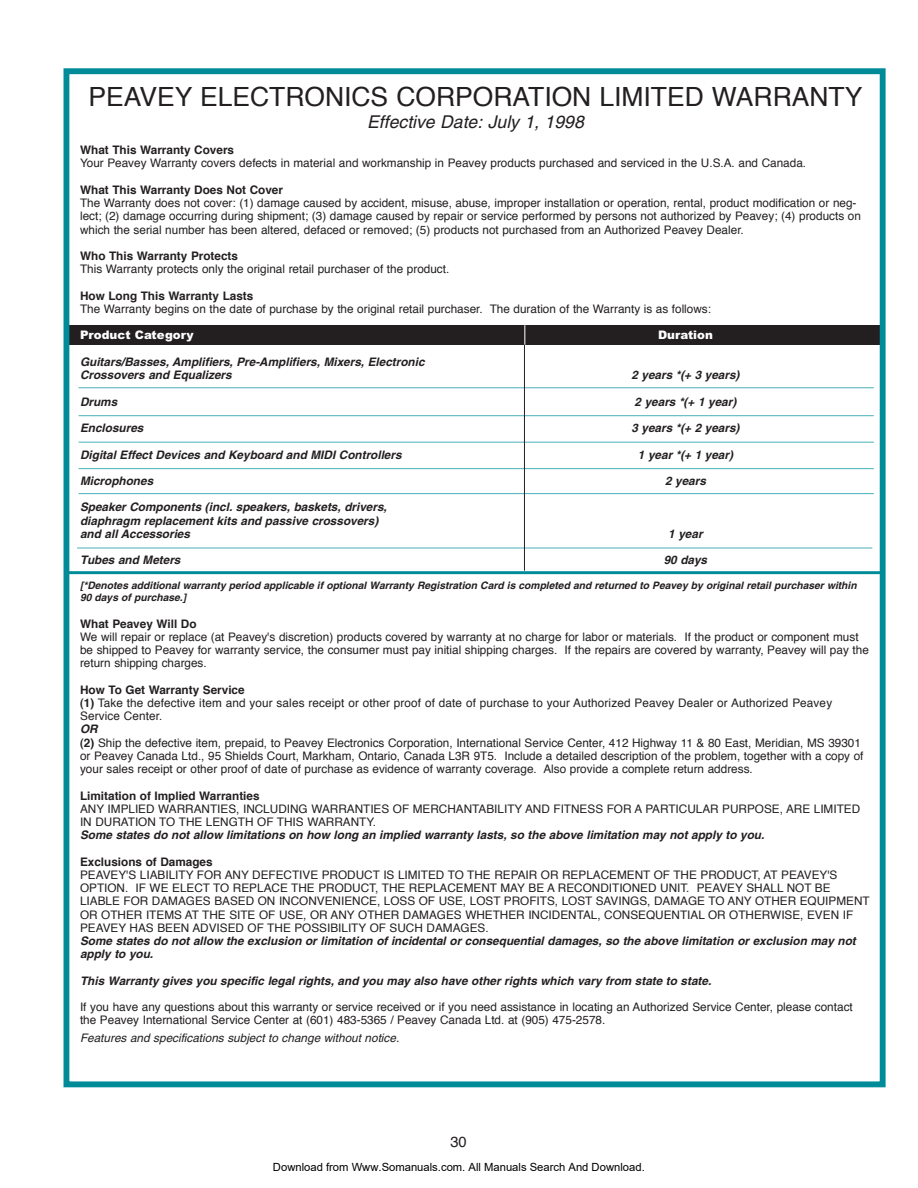
<style>
.page{position:relative;width:918px;height:1188px;background:#fff}
.page>*{position:absolute;margin:0;border:0;box-sizing:border-box;transform-origin:0 0}
.t1{font:26.4px "Helvetica";color:#231f20}
.t2{font:italic 17.7px "Helvetica";color:#231f20}
.t3{font:14.7px "Helvetica";color:#231f20}
.t4{font:11.7px/13.2px "Helvetica";color:#231f20}
.t5{font:italic 700 11.7px/13.2px "Helvetica";color:#231f20}
.t6{font:700 11.7px "Helvetica";color:#231f20}
.t7{font:italic 11.7px "Helvetica";color:#231f20}
.t8{font:900 11.7px "Arial";color:#fff}
.t9{font:11.25px "Arial";color:#000}
.t10{font:italic 700 10.35px/11.7px "Helvetica";color:#231f20}
.s1{font-weight:700}
.s2{font-weight:700;font-style:italic}
</style>
<div class="page">
<div style="left:67px;top:325px;width:815px;height:20px;background:#231f20"></div>
<div style="left:64px;top:68px;width:822px;height:1019px;border:6px solid #008b99"></div>
<hr style="left:79px;top:388px;width:795px;height:1px;background:#4aafbb">
<hr style="left:79px;top:415px;width:795px;height:1px;background:#4aafbb">
<hr style="left:79px;top:442px;width:795px;height:1px;background:#4aafbb">
<hr style="left:79px;top:468px;width:795px;height:1px;background:#4aafbb">
<hr style="left:79px;top:493px;width:795px;height:1px;background:#4aafbb">
<hr style="left:77px;top:548px;width:795px;height:1px;background:#4aafbb">
<hr style="left:65px;top:571px;width:817px;height:3px;background:#008b99">
<hr style="left:524px;top:344px;width:1px;height:227px;background:#231f20">
<svg style="left:525px;top:325px;width:1px;height:20px"></svg>
<h1 class="t1" style="left:89px;top:85px;width:775px">PEAVEY ELECTRONICS CORPORATION LIMITED WARRANTY</h1>
<h2 class="t2" style="left:367px;top:115px;width:218px">Effective Date: July 1, 1998</h2>
<p class="t6" style="left:80px;top:145px;width:156px">What This Warranty Covers</p>
<p class="t4" style="left:80px;top:158px;width:728px">Your Peavey Warranty covers defects in material and workmanship in Peavey products purchased and serviced in the U.S.A. and Canada.</p>
<p class="t6" style="left:80px;top:185px;width:205px">What This Warranty Does Not Cover</p>
<p class="t4" style="left:80px;top:197px;width:782px">The Warranty does not cover: (1) damage caused by accident, misuse, abuse, improper installation or operation, rental, product modification or neg&shy;lect; (2) damage occurring during shipment; (3) damage caused by repair or service performed by persons not authorized by Peavey; (4) products on which the serial number has been altered, defaced or removed; (5) products not purchased from an Authorized Peavey Dealer.</p>
<p class="t6" style="left:80px;top:251px;width:159px">Who This Warranty Protects</p>
<p class="t4" style="left:80px;top:264px;width:371px">This Warranty protects only the original retail purchaser of the product.</p>
<p class="t6" style="left:80px;top:291px;width:175px">How Long This Warranty Lasts</p>
<p class="t4" style="left:80px;top:303px;width:633px">The Warranty begins on the date of purchase by the original retail purchaser. The duration of the Warranty is as follows:</p>
<p class="t8" style="left:80px;top:331px;width:115px">Product Category</p>
<p class="t8" style="left:658px;top:331px;width:56px">Duration</p>
<p class="t5" style="left:80px;top:356px;width:346px">Guitars/Basses, Amplifiers, Pre-Amplifiers, Mixers, Electronic<br>Crossovers and Equalizers</p>
<p class="t5" style="left:631px;top:370px;width:110px">2 years *(+ 3 years)</p>
<p class="t5" style="left:80px;top:396px;width:39px">Drums</p>
<p class="t5" style="left:635px;top:396px;width:103px">2 years *(+ 1 year)</p>
<p class="t5" style="left:80px;top:422px;width:65px">Enclosures</p>
<p class="t5" style="left:631px;top:422px;width:110px">3 years *(+ 2 years)</p>
<p class="t5" style="left:80px;top:449px;width:323px">Digital Effect Devices and Keyboard and MIDI Controllers</p>
<p class="t5" style="left:638px;top:449px;width:97px">1 year *(+ 1 year)</p>
<p class="t5" style="left:80px;top:475px;width:75px">Microphones</p>
<p class="t5" style="left:665px;top:475px;width:42px">2 years</p>
<p class="t5" style="left:80px;top:502px;width:308px">Speaker Components (incl. speakers, baskets, drivers, diaphragm replacement kits and passive crossovers) and all Accessories</p>
<p class="t5" style="left:668px;top:528px;width:36px">1 year</p>
<p class="t5" style="left:80px;top:555px;width:102px">Tubes and Meters</p>
<p class="t5" style="left:664px;top:555px;width:45px">90 days</p>
<p class="t10" style="left:80px;top:581px;width:778px">[*Denotes additional warranty period applicable if optional Warranty Registration Card is completed and returned to Peavey by original retail purchaser within<br>90 days of purchase.]</p>
<p class="t6" style="left:80px;top:619px;width:118px">What Peavey Will Do</p>
<p class="t4" style="left:80px;top:631px;width:790px">We will repair or replace (at Peavey's discretion) products covered by warranty at no charge for labor or materials. If the product or component must be shipped to Peavey for warranty service, the consumer must pay initial shipping charges. If the repairs are covered by warranty, Peavey will pay the return shipping charges.</p>
<p class="t4" style="left:80px;top:684px;width:754px"><span class="s1">How To Get Warranty Service<br>(1)</span> Take the defective item and your sales receipt or other proof of date of purchase to your Authorized Peavey Dealer or Authorized Peavey<br>Service Center.</p>
<p class="t4" style="left:80px;top:724px;width:785px"><span class="s2">OR<br></span><span class="s1">(2)</span> Ship the defective item, prepaid, to Peavey Electronics Corporation, International Service Center, 412 Highway 11 &amp; 80 East, Meridian, MS 39301 or Peavey Canada Ltd., 95 Shields Court, Markham, Ontario, Canada L3R 9T5. Include a detailed description of the problem, together with a copy of your sales receipt or other proof of date of purchase as evidence of warranty coverage. Also provide a complete return address.</p>
<p class="t6" style="left:80px;top:791px;width:181px">Limitation of Implied Warranties</p>
<p class="t4" style="left:80px;top:803px;width:782px">ANY IMPLIED WARRANTIES, INCLUDING WARRANTIES OF MERCHANTABILITY AND FITNESS FOR A PARTICULAR PURPOSE, ARE LIMITED<br>IN DURATION TO THE LENGTH OF THIS WARRANTY.</p>
<p class="t5" style="left:80px;top:830px;width:686px">Some states do not allow limitations on how long an implied warranty lasts, so the above limitation may not apply to you.</p>
<p class="t6" style="left:80px;top:857px;width:134px">Exclusions of Damages</p>
<p class="t4" style="left:80px;top:869px;width:791px">PEAVEY'S LIABILITY FOR ANY DEFECTIVE PRODUCT IS LIMITED TO THE REPAIR OR REPLACEMENT OF THE PRODUCT, AT PEAVEY'S OPTION. IF WE ELECT TO REPLACE THE PRODUCT, THE REPLACEMENT MAY BE A RECONDITIONED UNIT. PEAVEY SHALL NOT BE LIABLE FOR DAMAGES BASED ON INCONVENIENCE, LOSS OF USE, LOST PROFITS, LOST SAVINGS, DAMAGE TO ANY OTHER EQUIPMENT OR OTHER ITEMS AT THE SITE OF USE, OR ANY OTHER DAMAGES WHETHER INCIDENTAL, CONSEQUENTIAL OR OTHERWISE, EVEN IF PEAVEY HAS BEEN ADVISED OF THE POSSIBILITY OF SUCH DAMAGES.</p>
<p class="t5" style="left:80px;top:935px;width:777px">Some states do not allow the exclusion or limitation of incidental or consequential damages, so the above limitation or exclusion may not apply to you.</p>
<p class="t5" style="left:80px;top:975px;width:633px">This Warranty gives you specific legal rights, and you may also have other rights which vary from state to state.</p>
<p class="t4" style="left:80px;top:1001px;width:774px">If you have any questions about this warranty or service received or if you need assistance in locating an Authorized Service Center, please contact the Peavey International Service Center at (601) 483-5365 / Peavey Canada Ltd. at (905) 475-2578.</p>
<p class="t7" style="left:80px;top:1034px;width:321px">Features and specifications subject to change without notice.</p>
<p class="t3" style="left:450px;top:1136px;width:18px">30</p>
<p class="t9" style="left:273px;top:1160px;width:373px">Download from Www.Somanuals.com. All Manuals Search And Download.</p>
</div>
